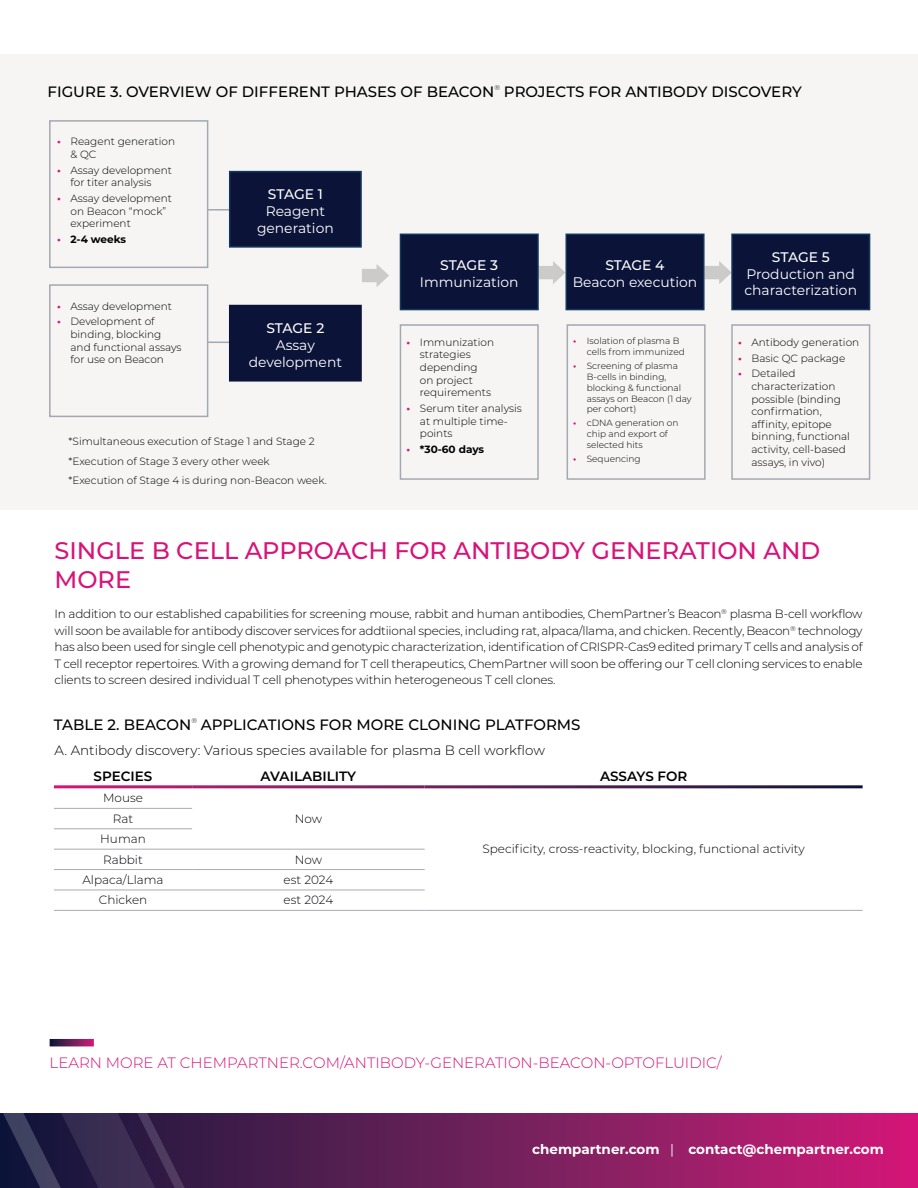
<style>
.page{position:relative;width:918px;height:1188px;background:#fff}
.page>*{position:absolute;margin:0;border:0;box-sizing:border-box;transform-origin:0 0}
.t1{font:500 24px/28.8px "Montserrat";color:#d71379}
.t2{font:500 15px "Montserrat";color:#000}
.t3{font:300 15px "Montserrat";color:#d71379}
.t4{font:13.8px/16.6px "Montserrat";color:#fff;text-align:center}
.t5{font:500 13.8px "Montserrat";letter-spacing:-.01em;color:#fff}
.t6{font:300 13.5px "Montserrat";color:#000}
.t7{font:700 13.5px "Montserrat";color:#fff}
.t8{font:600 13.5px "Montserrat";color:#000}
.t9{font:300 12px/16.5px "Montserrat";color:#000;text-align:justify}
.t10{font:300 10.5px/12.6px "Montserrat";color:#000}
.t11{font:700 10.5px "Montserrat";color:#000}
.t12{font:300 9px/10.8px "Montserrat";color:#000}
.t13{font:300 7.05px "Montserrat";color:#000}
.s1{font-weight:700;color:#d71379}
.s2{color:#d71379}
.s3{font-weight:400}
</style>
<div class="page">
<svg style="left:269px;top:1113px;width:568px;height:75px;background:#7e1f5e"></svg>
<svg style="left:0;top:1113px;width:14px;height:75px"></svg>
<svg style="left:837px;top:909px;width:81px;height:279px"></svg>
<svg style="left:14px;top:889px;width:255px;height:299px"></svg>
<div style="left:0;top:54px;width:918px;height:456px;background:#f6f5f4"></div>
<hr style="left:207px;top:209px;width:41px;height:2px;background:#a3a9b1">
<hr style="left:207px;top:342px;width:41px;height:1px;background:#a3a9b1">
<svg style="left:362px;top:264px;width:27px;height:23px"></svg>
<svg style="left:539px;top:261px;width:27px;height:23px"></svg>
<svg style="left:705px;top:261px;width:26px;height:23px"></svg>
<div style="left:49px;top:120px;width:159px;height:148px;border:2px solid #a3a9b1"></div>
<div style="left:49px;top:284px;width:159px;height:133px;border:2px solid #a3a9b1"></div>
<div style="left:230px;top:172px;width:131px;height:75px;background:#0b1339"></div>
<div style="left:229px;top:171px;width:133px;height:77px;border:2px solid #11385b"></div>
<div style="left:400px;top:234px;width:138px;height:76px;background:#0b1339"></div>
<div style="left:400px;top:234px;width:139px;height:76px;border:2px solid #11385b"></div>
<div style="left:566px;top:234px;width:138px;height:76px;background:#0b1339"></div>
<div style="left:566px;top:234px;width:139px;height:76px;border:2px solid #11385b"></div>
<div style="left:732px;top:234px;width:138px;height:76px;background:#0b1339"></div>
<div style="left:731px;top:234px;width:139px;height:76px;border:2px solid #11385b"></div>
<div style="left:230px;top:306px;width:131px;height:75px;background:#0b1339"></div>
<div style="left:229px;top:305px;width:133px;height:77px;border:2px solid #0b1339"></div>
<div style="left:400px;top:324px;width:139px;height:156px;border:2px solid #a3a9b1"></div>
<div style="left:567px;top:324px;width:139px;height:156px;border:2px solid #a3a9b1"></div>
<div style="left:731px;top:324px;width:139px;height:156px;border:2px solid #a3a9b1"></div>
<svg style="left:50px;top:1039px;width:44px;height:7px"></svg>
<hr style="left:54px;top:808px;width:138px;height:1px;background:#a9abb1">
<hr style="left:54px;top:828px;width:138px;height:1px;background:#a9abb1">
<hr style="left:54px;top:849px;width:138px;height:1px;background:#a9abb1">
<hr style="left:192px;top:849px;width:233px;height:1px;background:#a9abb1">
<hr style="left:54px;top:869px;width:138px;height:1px;background:#a9abb1">
<hr style="left:192px;top:869px;width:233px;height:1px;background:#a9abb1">
<hr style="left:54px;top:890px;width:138px;height:1px;background:#a9abb1">
<hr style="left:192px;top:890px;width:233px;height:1px;background:#a9abb1">
<hr style="left:54px;top:910px;width:138px;height:1px;background:#a9abb1">
<hr style="left:192px;top:910px;width:233px;height:1px;background:#a9abb1">
<hr style="left:425px;top:910px;width:438px;height:1px;background:#a9abb1">
<p class="t2" style="left:48px;top:81px;width:448px">FIGURE 3. OVERVIEW OF DIFFERENT PHASES OF BEACON</p>
<p class="t13" style="left:494px;top:82px;width:7px">®</p>
<p class="t2" style="left:504px;top:81px;width:299px">PROJECTS FOR ANTIBODY DISCOVERY</p>
<p class="t10" style="left:71px;top:135px;width:106px;text-indent:-14px"><span class="s1">•</span> Reagent generation &amp; QC</p>
<p class="t10" style="left:71px;top:163px;width:103px;text-indent:-14px"><span class="s1">•</span> Assay development for titer analysis</p>
<p class="t10" style="left:71px;top:192px;width:103px;text-indent:-14px"><span class="s1">•</span> Assay development on Beacon “mock” experiment</p>
<p class="t11" style="left:57px;top:232px;width:71px"><span class="s2">•</span> 2-4 weeks</p>
<p class="t5" style="left:268px;top:185px;width:57px">STAGE 1</p>
<p class="t4" style="left:257px;top:202px;width:78px">Reagent generation</p>
<p class="t5" style="left:440px;top:256px;width:59px">STAGE 3</p>
<p class="t4" style="left:420px;top:273px;width:100px">Immunization</p>
<p class="t10" style="left:57px;top:299px;width:117px"><span class="s1">•</span> Assay development</p>
<p class="t10" style="left:71px;top:315px;width:113px;text-indent:-14px"><span class="s1">•</span> Development of binding, blocking and functional assays for use on Beacon</p>
<p class="t5" style="left:266px;top:319px;width:59px">STAGE 2</p>
<p class="t4" style="left:249px;top:336px;width:95px">Assay development</p>
<p class="t10" style="left:420px;top:335px;width:76px;text-indent:-14px"><span class="s1">•</span> Immunization strategies depending<br>on project requirements</p>
<p class="t10" style="left:420px;top:402px;width:104px;text-indent:-14px"><span class="s1">•</span> Serum titer analysis at multiple time&shy;points</p>
<p class="t11" style="left:406px;top:442px;width:79px"><span class="s2">•</span> *30-60 days</p>
<p class="t10" style="left:69px;top:432px;width:260px;line-height:19.5px">*Simultaneous execution of Stage 1 and Stage 2 *Execution of Stage 3 every other week *Execution of Stage 4 is during non-Beacon week.</p>
<p class="t5" style="left:605px;top:256px;width:61px">STAGE 4</p>
<p class="t4" style="left:573px;top:273px;width:126px">Beacon execution</p>
<p class="t12" style="left:587px;top:335px;width:99px;text-indent:-14px"><span class="s1">•</span> Isolation of plasma B cells from immunized</p>
<p class="t12" style="left:587px;top:360px;width:106px;text-indent:-14px"><span class="s1">•</span> Screening of plasma<br>B-cells in binding, blocking &amp; functional assays on Beacon (1 day per cohort)</p>
<p class="t12" style="left:587px;top:418px;width:93px;text-indent:-14px"><span class="s1">•</span> cDNA generation on chip and export of selected hits</p>
<p class="t12" style="left:573px;top:453px;width:69px"><span class="s1">•</span> Sequencing</p>
<p class="t5" style="left:772px;top:247px;width:59px">STAGE 5</p>
<p class="t4" style="left:745px;top:265px;width:114px;text-align:left">Production and characterization</p>
<p class="t10" style="left:738px;top:335px;width:123px"><span class="s1">•</span> Antibody generation</p>
<p class="t10" style="left:738px;top:351px;width:109px"><span class="s1">•</span> Basic QC package</p>
<p class="t10" style="left:752px;top:367px;width:100px;text-indent:-14px"><span class="s1">•</span> Detailed characterization possible (binding confirmation, affinity, epitope binning, functional activity, cell-based assays, in vivo)</p>
<h1 class="t1" style="left:55px;top:535px;width:767px">SINGLE B CELL APPROACH FOR ANTIBODY GENERATION AND<br>MORE</h1>
<p class="t9" style="left:55px;top:606px;width:810px">In addition to our established capabilities for screening mouse, rabbit and human antibodies, ChemPartner’s Beacon<sup>®</sup> plasma B-cell workflow will soon be available for antibody discover services for addtiional species, including rat, alpaca/llama, and chicken. Recently, Beacon<sup>®</sup> technology has also been used for single cell phenotypic and genotypic characterization, identification of CRISPR-Cas9 edited primary T cells and analysis of T cell receptor repertoires. With a growing demand for T cell therapeutics, ChemPartner will soon be offering our T cell cloning services to enable clients to screen desired individual T cell phenotypes within heterogeneous T cell clones.</p>
<p class="t2" style="left:54px;top:714px;width:139px">TABLE 2. BEACON</p>
<p class="t13" style="left:191px;top:715px;width:7px">®</p>
<p class="t2" style="left:201px;top:714px;width:381px">APPLICATIONS FOR MORE CLONING PLATFORMS</p>
<p class="t6" style="left:55px;top:741px;width:492px">A. Antibody discovery: Various species available for plasma B cell workflow</p>
<p class="t8" style="left:94px;top:766px;width:60px">SPECIES</p>
<p class="t8" style="left:261px;top:766px;width:97px">AVAILABILITY</p>
<p class="t8" style="left:600px;top:766px;width:89px">ASSAYS FOR</p>
<p class="t9" style="left:103px;top:789px;width:41px">Mouse</p>
<p class="t9" style="left:295px;top:810px;width:29px">Now</p>
<p class="t9" style="left:483px;top:840px;width:324px">Specificity, cross-reactivity, blocking, functional activity</p>
<p class="t9" style="left:100px;top:808px;width:47px;line-height:20.4px;text-align:center">Rat<br>Human<br>Rabbit</p>
<p class="t9" style="left:295px;top:851px;width:29px">Now</p>
<p class="t9" style="left:83px;top:871px;width:83px">Alpaca/Llama</p>
<p class="t9" style="left:284px;top:871px;width:51px">est 2024</p>
<p class="t9" style="left:99px;top:891px;width:50px">Chicken</p>
<p class="t9" style="left:284px;top:891px;width:51px">est 2024</p>
<p class="t3" style="left:50px;top:1053px;width:674px">LEARN MORE AT CHEMPARTNER.COM/ANTIBODY-GENERATION-BEACON-OPTOFLUIDIC/</p>
<p class="t7" style="left:532px;top:1139px;width:353px">chempartner.com <span class="s3">|</span> contact@chempartner.com</p>
</div>
